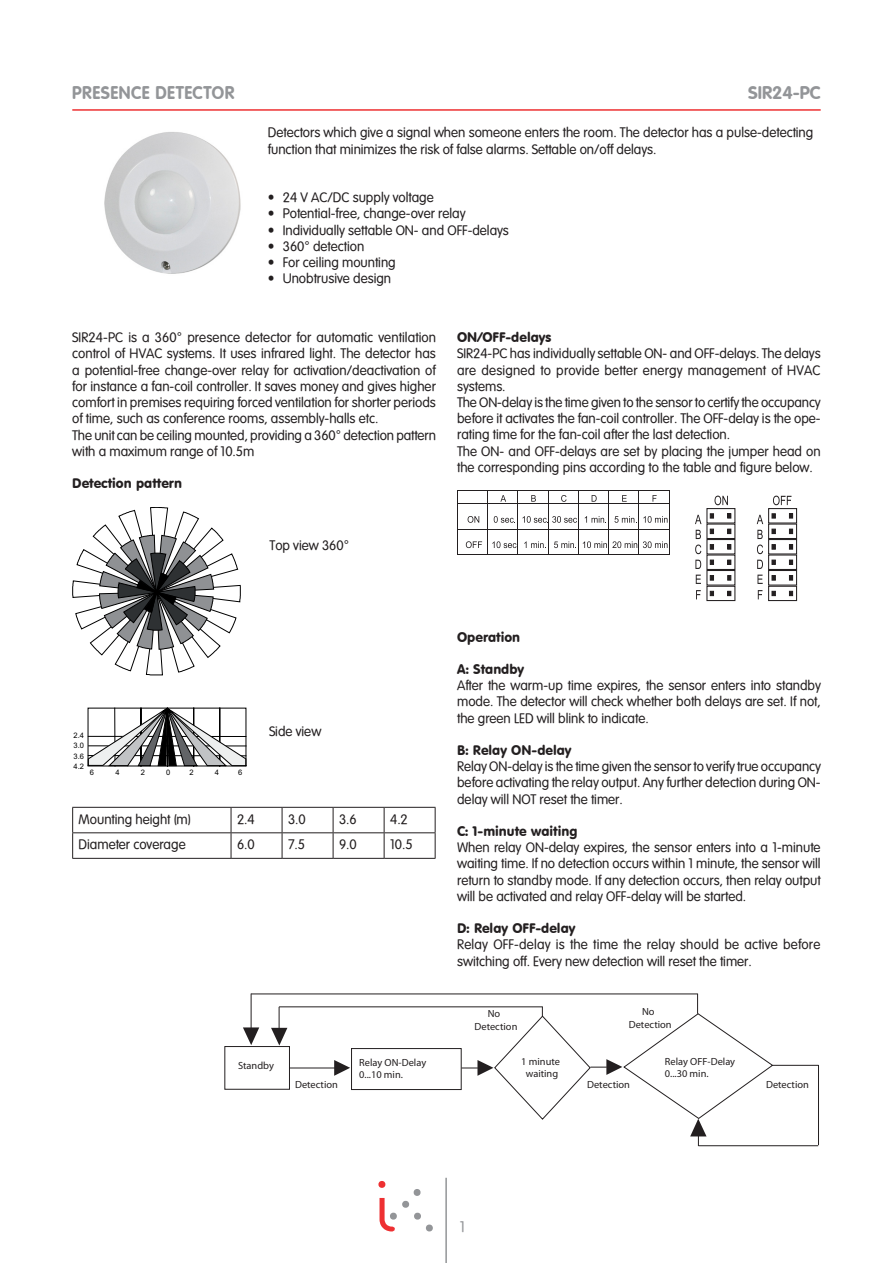
<style>
.page{position:relative;width:893px;height:1263px;background:#fff}
.page>*{position:absolute;margin:0;border:0;box-sizing:border-box;transform-origin:0 0}
._2_Titolo_Prodotto{font:700 18px "VAG Rounded";letter-spacing:.03em;color:#939598;scale:.95 1}
._3_Codice_Prodotto{font:700 18px "VAG Rounded";color:#939598}
.t1{font:15px "VAG Rounded Lt Normal";color:#939598}
.body{font:13.5px/16.2px "VAG Rounded Lt Normal";color:#231f20;text-align:justify}
.t2{font:13.5px "VAG Rounded BT";color:#231f20}
.t3{font:10.35px/12.5px "Myriad Pro";color:#231f20;text-align:center}
.t4{font:7.5px/10.4px "Arial";color:#000;text-align:justify}
</style>
<div class="page">
<hr style="left:445px;top:1178px;width:2px;height:85px;background:#939598">
<svg style="left:378px;top:1181px;width:55px;height:51px"></svg>
<hr style="left:72px;top:109px;width:749px;height:2px;background:#ee3032">
<svg style="left:72px;top:507px;width:169px;height:168px"></svg>
<svg style="left:88px;top:707px;width:159px;height:60px"></svg>
<div style="left:88px;top:708px;width:158px;height:58px;border:1px solid #000"></div>
<hr style="left:72px;top:807px;width:159px;height:1px;background:#231f20">
<hr style="left:231px;top:807px;width:51px;height:1px;background:#231f20">
<hr style="left:282px;top:807px;width:51px;height:1px;background:#231f20">
<hr style="left:333px;top:807px;width:51px;height:1px;background:#231f20">
<hr style="left:384px;top:807px;width:51px;height:1px;background:#231f20">
<hr style="left:72px;top:832px;width:159px;height:1px;background:#231f20">
<svg style="left:72px;top:808px;width:1px;height:50px"></svg>
<hr style="left:231px;top:832px;width:51px;height:1px;background:#231f20">
<svg style="left:231px;top:808px;width:1px;height:50px"></svg>
<hr style="left:282px;top:832px;width:51px;height:1px;background:#231f20">
<svg style="left:282px;top:808px;width:1px;height:50px"></svg>
<hr style="left:333px;top:832px;width:51px;height:1px;background:#231f20">
<svg style="left:333px;top:808px;width:1px;height:50px"></svg>
<hr style="left:384px;top:832px;width:51px;height:1px;background:#231f20">
<svg style="left:384px;top:808px;width:1px;height:50px"></svg>
<svg style="left:435px;top:808px;width:1px;height:50px"></svg>
<hr style="left:72px;top:858px;width:159px;height:1px;background:#231f20">
<hr style="left:231px;top:858px;width:51px;height:1px;background:#231f20">
<hr style="left:282px;top:858px;width:51px;height:1px;background:#231f20">
<hr style="left:333px;top:858px;width:51px;height:1px;background:#231f20">
<hr style="left:384px;top:858px;width:51px;height:1px;background:#231f20">
<hr style="left:457px;top:491px;width:30px;height:1px;background:#231f20">
<hr style="left:457px;top:504px;width:30px;height:1px;background:#231f20">
<hr style="left:457px;top:529px;width:30px;height:1px;background:#231f20">
<svg style="left:457px;top:492px;width:1px;height:62px"></svg>
<hr style="left:457px;top:554px;width:30px;height:1px;background:#231f20">
<svg style="left:466px;top:491px;width:204px;height:64px"></svg>
<div style="left:706px;top:508px;width:29px;height:15px;border:1px solid #231f20"></div>
<div style="left:768px;top:508px;width:29px;height:15px;border:1px solid #231f20"></div>
<svg style="left:695px;top:513px;width:103px;height:89px"></svg>
<svg style="left:714px;top:496px;width:14px;height:9px"></svg>
<svg style="left:773px;top:496px;width:18px;height:9px"></svg>
<img style="left:104px;top:132px;width:137px;height:142px">
<div style="left:224px;top:1046px;width:66px;height:44px;border:1px solid #231f20"></div>
<div style="left:351px;top:1048px;width:111px;height:42px;border:1px solid #231f20"></div>
<hr style="left:289px;top:1067px;width:46px;height:1px;background:#231f20">
<svg style="left:334px;top:1060px;width:16px;height:16px"></svg>
<hr style="left:279px;top:1006px;width:264px;height:1px;background:#231f20">
<hr style="left:251px;top:993px;width:1px;height:40px;background:#231f20">
<hr style="left:251px;top:993px;width:447px;height:1px;background:#231f20">
<svg style="left:243px;top:1027px;width:16px;height:18px"></svg>
<svg style="left:271px;top:1007px;width:16px;height:38px"></svg>
<svg style="left:461px;top:994px;width:358px;height:152px"></svg>
<p class="_2_Titolo_Prodotto" style="left:72px;top:82px;width:172px">PRESENCE DETECTOR</p>
<p class="_3_Codice_Prodotto" style="left:748px;top:82px;width:74px">SIR24-PC</p>
<p class="body" style="left:268px;top:125px;width:547px">Detectors which give a signal when someone enters the room. The detector has a pulse-detecting</p>
<p class="body" style="left:268px;top:141px;width:390px">function that minimizes the risk of false alarms. Settable on/off delays.</p>
<p class="body" style="left:268px;top:189px;width:167px">• 24 V AC/DC supply voltage</p>
<p class="body" style="left:268px;top:206px;width:199px">• Potential-free, change-over relay</p>
<p class="body" style="left:268px;top:222px;width:243px">• Individually settable ON- and OFF-delays</p>
<p class="body" style="left:268px;top:238px;width:98px">• 360° detection</p>
<p class="body" style="left:268px;top:254px;width:129px">• For ceiling mounting</p>
<p class="body" style="left:268px;top:270px;width:125px">• Unobtrusive design</p>
<p class="body" style="left:72px;top:330px;width:365px">SIR24-PC is a 360° presence detector for automatic ventilation control of HVAC systems. It uses infrared light. The detector has a potential-free change-over relay for activation/deactivation of for instance a fan-coil controller. It saves money and gives higher comfort in premises requiring forced ventilation for shorter periods of time, such as conference rooms, assembly-halls etc.</p>
<p class="body" style="left:72px;top:427px;width:365px">The unit can be ceiling mounted, providing a 360° detection pattern with a maximum range of 10.5m</p>
<p class="t2" style="left:72px;top:475px;width:111px">Detection pattern</p>
<p class="body" style="left:270px;top:537px;width:81px">Top view 360°</p>
<p class="t2" style="left:457px;top:329px;width:96px">ON/OFF-delays</p>
<p class="body" style="left:457px;top:346px;width:365px">SIR24-PC has individually settable ON- and OFF-delays. The delays are designed to provide better energy management of HVAC systems.</p>
<p class="body" style="left:457px;top:394px;width:365px">The ON-delay is the time given to the sensor to certify the occupancy before it activates the fan-coil controller. The OFF-delay is the ope&shy;rating time for the fan-coil after the last detection.</p>
<p class="body" style="left:457px;top:443px;width:365px">The ON- and OFF-delays are set by placing the jumper head on the corresponding pins according to the table and figure below.</p>
<p class="t4" style="left:74px;top:730px;width:12px">2.4<br>3.0<br>3.6<br>4.2</p>
<p class="t4" style="left:90px;top:768px;width:6px">6</p>
<p class="t4" style="left:115px;top:768px;width:6px">4</p>
<p class="t4" style="left:141px;top:768px;width:6px">2</p>
<p class="t4" style="left:166px;top:768px;width:6px">0</p>
<p class="t4" style="left:189px;top:768px;width:6px">2</p>
<p class="t4" style="left:215px;top:768px;width:6px">4</p>
<p class="t4" style="left:238px;top:768px;width:6px">6</p>
<p class="body" style="left:269px;top:723px;width:54px">Side view</p>
<p class="body" style="left:79px;top:811px;width:113px">Mounting height (m)</p>
<p class="body" style="left:237px;top:811px;width:19px">2.4</p>
<p class="body" style="left:288px;top:811px;width:19px">3.0</p>
<p class="body" style="left:339px;top:811px;width:19px">3.6</p>
<p class="body" style="left:390px;top:811px;width:19px">4.2</p>
<p class="body" style="left:79px;top:836px;width:109px">Diameter coverage</p>
<p class="body" style="left:237px;top:836px;width:19px">6.0</p>
<p class="body" style="left:288px;top:836px;width:18px">7.5</p>
<p class="body" style="left:339px;top:836px;width:19px">9.0</p>
<p class="body" style="left:390px;top:836px;width:24px">10.5</p>
<p class="t2" style="left:457px;top:628px;width:65px">Operation</p>
<p class="t2" style="left:457px;top:661px;width:68px">A: Standby</p>
<p class="body" style="left:457px;top:677px;width:365px">After the warm-up time expires, the sensor enters into standby mode. The detector will check whether both delays are set. If not, the green LED will blink to indicate.</p>
<p class="t2" style="left:457px;top:742px;width:116px">B: Relay ON-delay</p>
<p class="body" style="left:457px;top:758px;width:365px">Relay ON-delay is the time given the sensor to verify true occupancy before activating the relay output. Any further detection during ON&shy;delay will NOT reset the timer.</p>
<p class="t2" style="left:457px;top:823px;width:122px">C: 1-minute waiting</p>
<p class="body" style="left:457px;top:839px;width:365px">When relay ON-delay expires, the sensor enters into a 1-minute waiting time. If no detection occurs within 1 minute, the sensor will return to standby mode. If any detection occurs, then relay output will be activated and relay OFF-delay will be started.</p>
<p class="t2" style="left:457px;top:920px;width:120px">D: Relay OFF-delay</p>
<p class="body" style="left:457px;top:937px;width:365px">Relay OFF-delay is the time the relay should be active before switching off. Every new detection will reset the timer.</p>
<p class="t3" style="left:475px;top:1007px;width:44px">No<br>Detection</p>
<p class="t3" style="left:629px;top:1005px;width:44px">No<br>Detection</p>
<p class="t3" style="left:238px;top:1059px;width:37px">Standby</p>
<p class="t3" style="left:359px;top:1056px;width:68px;text-align:left">Relay ON-Delay<br>0...10 min.</p>
<p class="t3" style="left:665px;top:1055px;width:72px;text-align:left">Relay OFF-Delay<br>0...30 min.</p>
<p class="t3" style="left:521px;top:1055px;width:40px">1 minute waiting</p>
<p class="t3" style="left:295px;top:1078px;width:44px">Detection</p>
<p class="t3" style="left:587px;top:1078px;width:44px">Detection</p>
<p class="t3" style="left:766px;top:1078px;width:44px">Detection</p>
<p class="t1" style="left:460px;top:1218px;width:7px">1</p>
</div>
